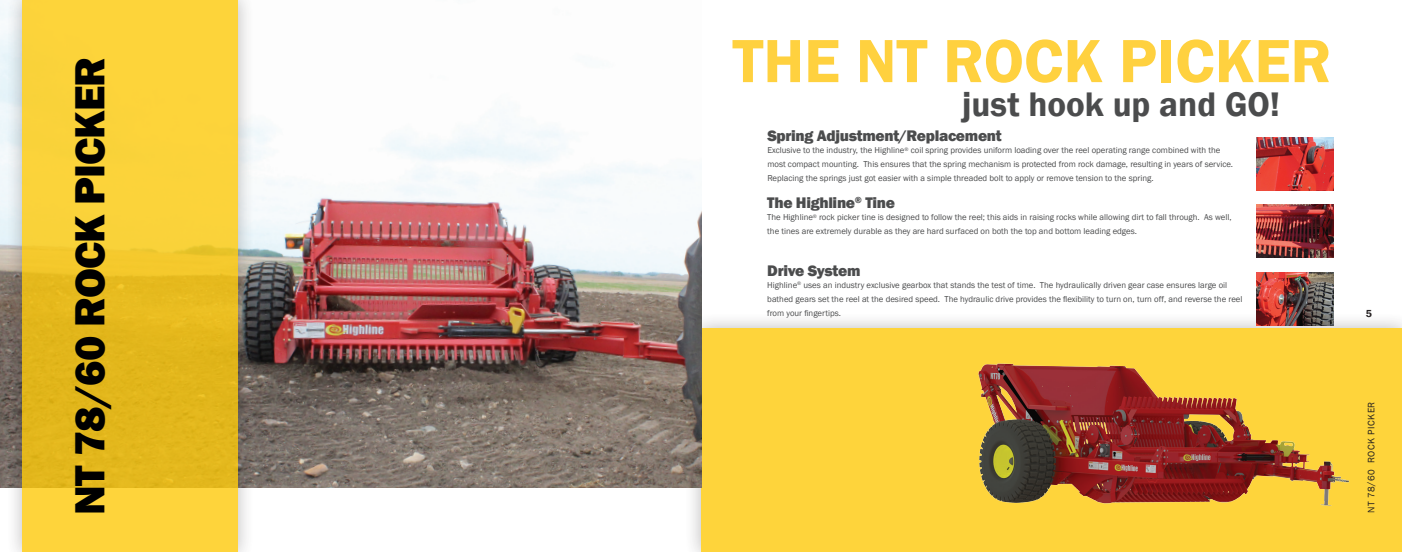
<style>
.page{position:relative;width:1402px;height:552px;background:#fff}
.page>*{position:absolute;margin:0;border:0;box-sizing:border-box;transform-origin:0 0}
.t1{font:600 63px "Franklin Gothic";color:#ffd13f}
.t2{font:800 43.31px "Franklin Gothic";letter-spacing:-.02em;color:#000}
.t3{font:600 35px "Franklin Gothic";color:#4b4c4d}
.t4{font:800 15.75px "Franklin Gothic";letter-spacing:-.02em;color:#4b4c4d}
.t5{font:600 10.5px "Franklin Gothic";color:#231f20}
.t6{font:9.62px "Franklin Gothic";letter-spacing:.05em;color:#231f20}
.t7{font:8.75px/14px "Franklin Gothic";color:#4b4c4d}
</style>
<div class="page">
<div style="left:683px;top:311px;width:719px;height:240px;background:#231f20;opacity:.4"></div>
<div style="left:701px;top:328px;width:701px;height:223px;background:#fed43b"></div>
<img style="left:1px;top:1px;width:701px;height:486px">
<img style="left:915px;top:310px;width:434px;height:196px">
<img style="left:1256px;top:272px;width:77px;height:53px">
<img style="left:1256px;top:137px;width:77px;height:54px">
<img style="left:1256px;top:204px;width:77px;height:53px">
<div style="left:5px;top:0;width:250px;height:551px;background:#231f20;opacity:.4"></div>
<svg style="left:23px;top:0;width:215px;height:551px;background:#f1c72d"></svg>
<h2 class="t2" style="left:62px;top:514px;width:459px;rotate:-90deg">NT 78/60 ROCK PICKER</h2>
<h1 class="t1" style="left:732px;top:22px;width:601px">THE NT ROCK PICKER</h1>
<h3 class="t3" style="left:962px;top:83px;width:320px">just hook up and GO!</h3>
<h3 class="t4" style="left:767px;top:126px;width:236px">Spring Adjustment/Replacement</h3>
<p class="t7" style="left:767px;top:143px;width:467px">Exclusive to the industry, the Highline<sup>®</sup> coil spring provides uniform loading over the reel operating range combined with the most compact mounting. This ensures that the spring mechanism is protected from rock damage, resulting in years of service.<br>Replacing the springs just got easier with a simple threaded bolt to apply or remove tension to the spring.</p>
<h3 class="t4" style="left:767px;top:192px;width:129px">The Highline<sup>®</sup> Tine</h3>
<p class="t7" style="left:767px;top:210px;width:466px">The Highline<sup>®</sup> rock picker tine is designed to follow the reel; this aids in raising rocks while allowing dirt to fall through. As well, the tines are extremely durable as they are hard surfaced on both the top and bottom leading edges.</p>
<h3 class="t4" style="left:767px;top:260px;width:95px">Drive System</h3>
<p class="t7" style="left:767px;top:278px;width:477px">Highline<sup>®</sup> uses an industry exclusive gearbox that stands the test of time. The hydraulically driven gear case ensures large oil bathed gears set the reel at the desired speed. The hydraulic drive provides the flexibility to turn on, turn off, and reverse the reel from your fingertips.</p>
<p class="t5" style="left:1366px;top:307px;width:8px">5</p>
<p class="t6" style="left:1365px;top:512px;width:113px;rotate:-90deg">NT 78/60 ROCK PICKER</p>
</div>
